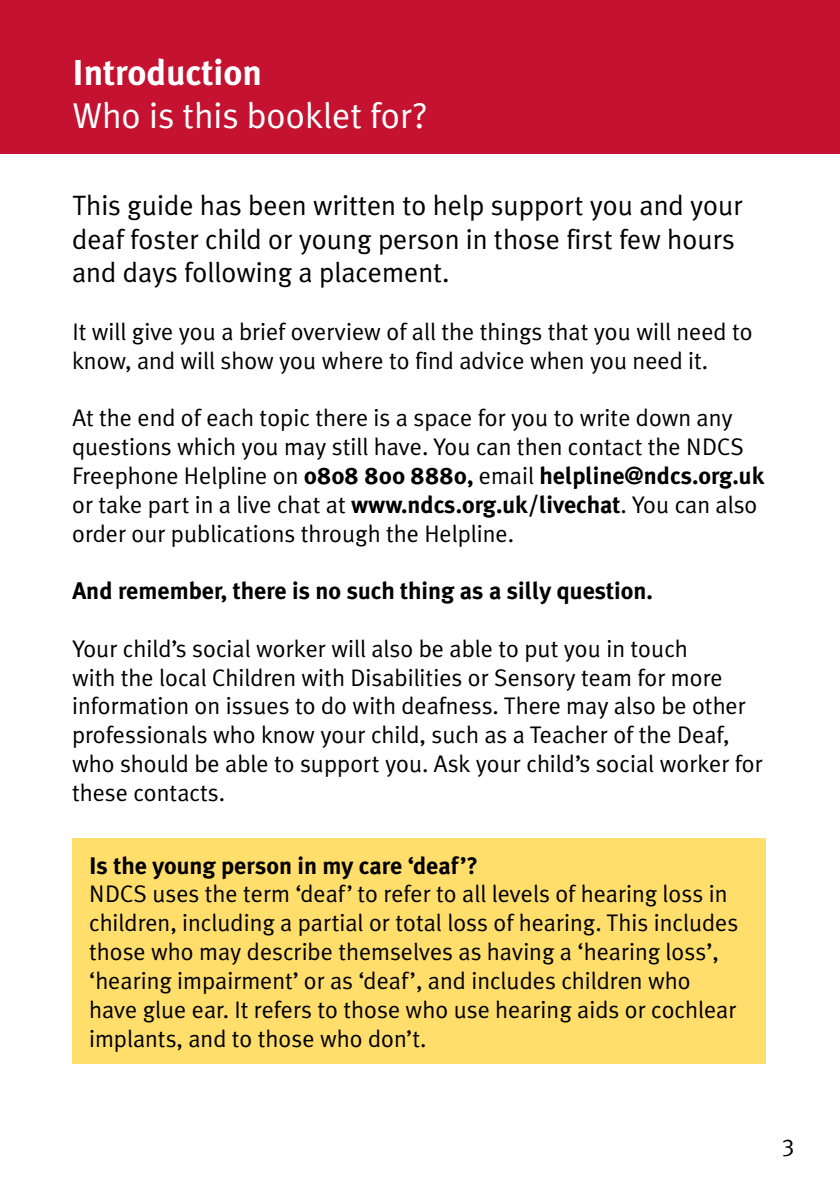
<style>
.page{position:relative;width:840px;height:1191px;background:#fff}
.page>*{position:absolute;margin:0;border:0;box-sizing:border-box;transform-origin:0 0}
.t1{font:36px "Meta Plus Normal";color:#fff}
.t2{font:700 36px "Meta Plus";color:#fff}
.t3{font:28px/33.6px "Meta Plus Normal";color:#000}
.t4{font:24px/28.8px "Meta Plus Normal";color:#000}
.t5{font:700 24px "Meta Plus";color:#000}
.s1{font-family:"Meta Plus Normal";font-weight:400}
.s2{font-family:"Meta Plus";font-weight:700}
</style>
<div class="page">
<div style="left:72px;top:837px;width:693px;height:226px;background:#ffde6c"></div>
<div style="left:0;top:0;width:839px;height:153px;background:#c41230"></div>
<h1 class="t2" style="left:72px;top:51px;width:191px">Introduction</h1>
<h1 class="t1" style="left:72px;top:95px;width:356px">Who is this booklet for?</h1>
<p class="t3" style="left:72px;top:188px;width:672px">This guide has been written to help support you and your deaf foster child or young person in those first few hours and days following a placement.</p>
<p class="t4" style="left:72px;top:317px;width:681px">It will give you a brief overview of all the things that you will need to know, and will show you where to find advice when you need it.</p>
<p class="t4" style="left:72px;top:403px;width:673px">At the end of each topic there is a space for you to write down any questions which you may still have. You can then contact the NDCS</p>
<p class="t5" style="left:72px;top:462px;width:693px"><span class="s1">Freephone Helpline on</span> 0808 800 8880, <span class="s1">email</span> helpline@ndcs.org.uk</p>
<p class="t4" style="left:72px;top:490px;width:686px">or take part in a live chat at <span class="s2">www.ndcs.org.uk/livechat</span>. You can also order our publications through the Helpline.</p>
<p class="t5" style="left:72px;top:577px;width:581px">And remember, there is no such thing as a silly question.</p>
<p class="t4" style="left:72px;top:634px;width:692px">Your child’s social worker will also be able to put you in touch<br>with the local Children with Disabilities or Sensory team for more information on issues to do with deafness. There may also be other professionals who know your child, such as a Teacher of the Deaf, who should be able to support you. Ask your child’s social worker for these contacts.</p>
<p class="t5" style="left:89px;top:851px;width:390px">Is the young person in my care ‘deaf’?</p>
<p class="t4" style="left:89px;top:879px;width:650px">NDCS uses the term ‘deaf’ to refer to all levels of hearing loss in children, including a partial or total loss of hearing. This includes those who may describe themselves as having a ‘hearing loss’, ‘hearing impairment’ or as ‘deaf’, and includes children who have glue ear. It refers to those who use hearing aids or cochlear implants, and to those who don’t.</p>
<p class="t4" style="left:781px;top:1128px;width:14px">3</p>
</div>
